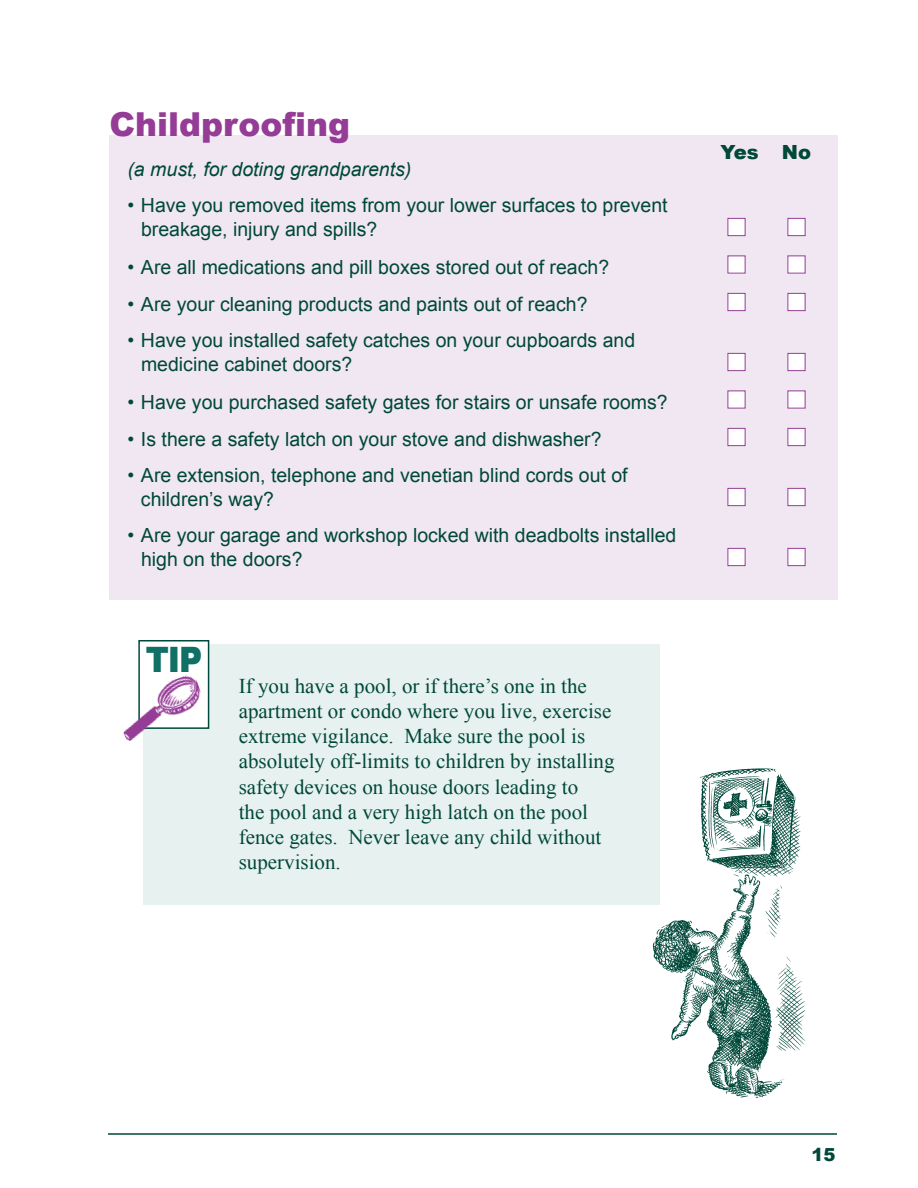
<style>
.page{position:relative;width:918px;height:1188px;background:#fff}
.page>*{position:absolute;margin:0;border:0;box-sizing:border-box;transform-origin:0 0}
.t1{font:900 34.95px "Arial";color:#107065;scale:.92 1}
.t2{font:900 33px "Arial";color:#953c96}
.t3{font:21px/25.2px "Times New Roman";color:#004839}
.t4{font:19.5px/24px "Arial";color:#004839}
.t5{font:italic 19.5px "Arial";color:#004839}
.t6{font:900 19.5px "Arial";color:#004839}
.t7{font:900 18px "Arial";color:#004839}
</style>
<div class="page">
<hr style="left:108px;top:1133px;width:729px;height:2px;background:#004839">
<div style="left:109px;top:135px;width:729px;height:464px;background:#f0e7f2"></div>
<div style="left:728px;top:218px;width:17px;height:18px;background:#fff"></div>
<div style="left:728px;top:218px;width:18px;height:18px;border:1px solid #953c96"></div>
<div style="left:788px;top:218px;width:17px;height:18px;background:#fff"></div>
<div style="left:788px;top:218px;width:18px;height:18px;border:1px solid #953c96"></div>
<div style="left:728px;top:256px;width:17px;height:17px;background:#fff"></div>
<div style="left:788px;top:256px;width:17px;height:17px;background:#fff"></div>
<div style="left:728px;top:293px;width:17px;height:18px;background:#fff"></div>
<div style="left:728px;top:293px;width:18px;height:18px;border:1px solid #953c96"></div>
<div style="left:788px;top:293px;width:17px;height:18px;background:#fff"></div>
<div style="left:788px;top:293px;width:18px;height:18px;border:1px solid #953c96"></div>
<div style="left:728px;top:353px;width:17px;height:18px;background:#fff"></div>
<div style="left:728px;top:353px;width:18px;height:18px;border:1px solid #953c96"></div>
<div style="left:788px;top:353px;width:17px;height:18px;background:#fff"></div>
<div style="left:788px;top:353px;width:18px;height:18px;border:1px solid #953c96"></div>
<div style="left:728px;top:391px;width:17px;height:17px;background:#fff"></div>
<div style="left:788px;top:391px;width:17px;height:17px;background:#fff"></div>
<div style="left:728px;top:428px;width:17px;height:18px;background:#fff"></div>
<div style="left:728px;top:428px;width:18px;height:18px;border:1px solid #953c96"></div>
<div style="left:788px;top:428px;width:17px;height:18px;background:#fff"></div>
<div style="left:788px;top:428px;width:18px;height:18px;border:1px solid #953c96"></div>
<div style="left:728px;top:488px;width:17px;height:18px;background:#fff"></div>
<div style="left:728px;top:488px;width:18px;height:18px;border:1px solid #953c96"></div>
<div style="left:788px;top:488px;width:17px;height:18px;background:#fff"></div>
<div style="left:788px;top:488px;width:18px;height:18px;border:1px solid #953c96"></div>
<div style="left:728px;top:548px;width:17px;height:18px;background:#fff"></div>
<div style="left:728px;top:548px;width:18px;height:18px;border:1px solid #953c96"></div>
<div style="left:788px;top:548px;width:17px;height:18px;background:#fff"></div>
<div style="left:788px;top:548px;width:18px;height:18px;border:1px solid #953c96"></div>
<div style="left:143px;top:644px;width:517px;height:260px;background:#e7f1ef"></div>
<div style="left:139px;top:641px;width:70px;height:87px;background:#fff"></div>
<div style="left:138px;top:640px;width:71px;height:89px;border:2px solid #004839"></div>
<img style="left:123px;top:673px;width:83px;height:68px">
<img style="left:643px;top:768px;width:163px;height:331px">
<h2 class="t2" style="left:110px;top:105px;width:242px">Childproofing</h2>
<p class="t5" style="left:128px;top:158px;width:285px">(a must, for doting grandparents)</p>
<p class="t4" style="left:141px;top:193px;width:528px;text-indent:-14px">• Have you removed items from your lower surfaces to prevent breakage, injury and spills?</p>
<p class="t4" style="left:128px;top:255px;width:483px">• Are all medications and pill boxes stored out of reach?</p>
<p class="t4" style="left:128px;top:292px;width:462px">• Are your cleaning products and paints out of reach?</p>
<p class="t4" style="left:141px;top:328px;width:496px;text-indent:-14px">• Have you installed safety catches on your cupboards and medicine cabinet doors?</p>
<p class="t4" style="left:128px;top:390px;width:542px">• Have you purchased safety gates for stairs or unsafe rooms?</p>
<p class="t4" style="left:128px;top:427px;width:476px">• Is there a safety latch on your stove and dishwasher?</p>
<p class="t4" style="left:141px;top:463px;width:488px;text-indent:-13px">• Are extension, telephone and venetian blind cords out of children’s way?</p>
<p class="t4" style="left:141px;top:523px;width:537px;text-indent:-14px">• Are your garage and workshop locked with deadbolts installed high on the doors?</p>
<h1 class="t1" style="left:146px;top:640px;width:63px">TIP</h1>
<p class="t3" style="left:239px;top:673px;width:377px">If you have a pool, or if there’s one in the apartment or condo where you live, exercise extreme vigilance. Make sure the pool is absolutely off-limits to children by installing safety devices on house doors leading to<br>the pool and a very high latch on the pool fence gates. Never leave any child without supervision.</p>
<p class="t6" style="left:720px;top:141px;width:92px">Yes No</p>
<p class="t7" style="left:811px;top:1144px;width:26px">15</p>
</div>
